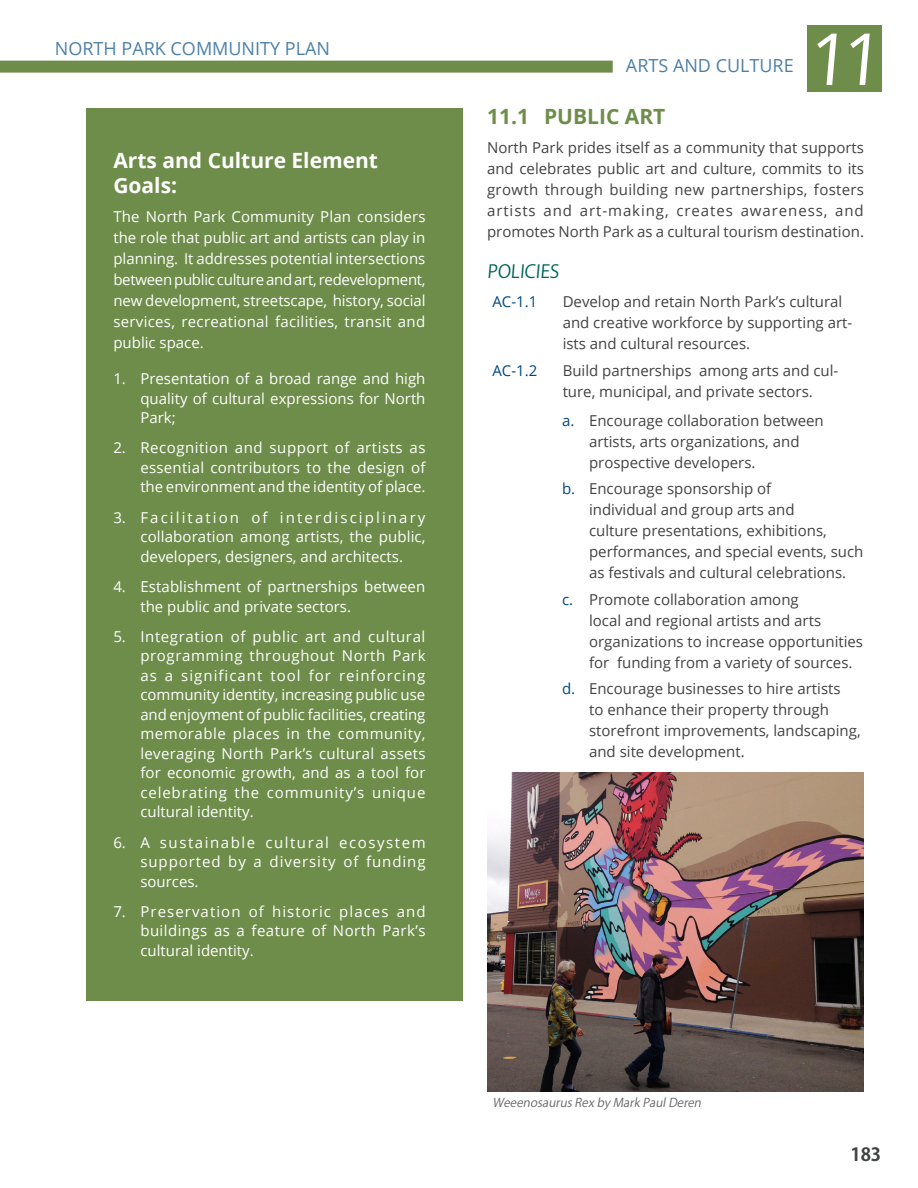
<style>
.page{position:relative;width:918px;height:1188px;background:#fff}
.page>*{position:absolute;margin:0;border:0;box-sizing:border-box;transform-origin:0 0}
.Heading_3_NP{font:72px "Open Sans";color:#fff}
.Heading_1__No_Number{font:700 21px/25.2px "Open Sans";color:#fff}
.t1{font:700 21px "Open Sans";color:#6e8d4a}
.t2{font:18px "Open Sans";color:#4d80a6}
.Policies_Header{font:18px "Koz Go Pr 6 N";color:#01665c}
.t3{font:700 18px "Koz Go Pr 6 N";color:#414243}
.Body_Text{font:15px/19.5px "Open Sans";letter-spacing:.01em;color:#fff;text-align:justify}
.Body_Text-2{font:15px/21px "Open Sans";color:#414243}
.t4{font:15px "Open Sans";color:#004980}
.t5{font:italic 12px "Koz Go Pr 6 N";color:#67676a}
.s1{color:#004980}
</style>
<div class="page">
<div style="left:0;top:61px;width:613px;height:12px;background:#6e8d4a"></div>
<div style="left:807px;top:25px;width:74px;height:67px;background:#6e8d4a"></div>
<div style="left:86px;top:108px;width:377px;height:892px;background:#6e8d4a"></div>
<img style="left:488px;top:772px;width:375px;height:319px">
<p class="t2" style="left:55px;top:36px;width:277px">NORTH PARK COMMUNITY PLAN</p>
<p class="Heading_1__No_Number" style="left:113px;top:147px;width:266px">Arts and Culture Element<br>Goals:</p>
<p class="Body_Text" style="left:113px;top:206px;width:314px;line-height:21px">The North Park Community Plan considers the role that public art and artists can play in planning. It addresses potential intersections between public culture and art, redevelopment, new development, streetscape, history, social services, recreational facilities, transit and public space.</p>
<p class="Body_Text" style="left:140px;top:369px;width:287px;text-indent:-27px">1. Presentation of a broad range and high quality of cultural expressions for North Park;</p>
<p class="Body_Text" style="left:140px;top:438px;width:287px;text-indent:-27px">2. Recognition and support of artists as essential contributors to the design of the environment and the identity of place.</p>
<p class="Body_Text" style="left:140px;top:507px;width:287px;text-indent:-27px">3. Facilitation of interdisciplinary collaboration among artists, the public, developers, designers, and architects.</p>
<p class="Body_Text" style="left:140px;top:576px;width:286px;text-indent:-27px">4. Establishment of partnerships between the public and private sectors.</p>
<p class="Body_Text" style="left:140px;top:626px;width:287px;text-indent:-27px">5. Integration of public art and cultural programming throughout North Park as a significant tool for reinforcing community identity, increasing public use and enjoyment of public facilities, creating memorable places in the community, leveraging North Park’s cultural assets for economic growth, and as a tool for celebrating the community’s unique cultural identity.</p>
<p class="Body_Text" style="left:140px;top:832px;width:287px;text-indent:-27px">6. A sustainable cultural ecosystem supported by a diversity of funding sources.</p>
<p class="Body_Text" style="left:140px;top:901px;width:287px;text-indent:-27px">7. Preservation of historic places and buildings as a feature of North Park’s cultural identity.</p>
<p class="t2" style="left:626px;top:53px;width:169px">ARTS AND CULTURE</p>
<p class="Heading_3_NP" style="left:807px;top:10px;width:84px">11</p>
<p class="t1" style="left:487px;top:102px;width:180px">11.1 PUBLIC ART</p>
<p class="Body_Text-2" style="left:487px;top:137px;width:379px;text-align:justify">North Park prides itself as a community that supports and celebrates public art and culture, commits to its growth through building new partnerships, fosters artists and art-making, creates awareness, and promotes North Park as a cultural tourism destination.</p>
<p class="Policies_Header" style="left:487px;top:262px;width:76px">POLICIES</p>
<p class="t4" style="left:492px;top:292px;width:46px">AC-1.1</p>
<p class="Body_Text-2" style="left:563px;top:291px;width:291px">Develop and retain North Park’s cultural and creative workforce by supporting art&shy;ists and cultural resources.</p>
<p class="t4" style="left:492px;top:360px;width:46px">AC-1.2</p>
<p class="Body_Text-2" style="left:563px;top:359px;width:277px">Build partnerships among arts and cul&shy;ture, municipal, and private sectors.</p>
<p class="Body_Text-2" style="left:589px;top:410px;width:236px;text-indent:-27px"><span class="s1">a.</span> Encourage collaboration between artists, arts organizations, and prospective developers.</p>
<p class="Body_Text-2" style="left:589px;top:478px;width:276px;text-indent:-27px"><span class="s1">b.</span> Encourage sponsorship of<br>individual and group arts and<br>culture presentations, exhibitions, performances, and special events, such as festivals and cultural celebrations.</p>
<p class="Body_Text-2" style="left:589px;top:588px;width:276px;text-indent:-27px"><span class="s1">c.</span> Promote collaboration among<br>local and regional artists and arts organizations to increase opportunities for funding from a variety of sources.</p>
<p class="Body_Text-2" style="left:589px;top:678px;width:273px;text-indent:-27px"><span class="s1">d.</span> Encourage businesses to hire artists<br>to enhance their property through storefront improvements, landscaping, and site development.</p>
<p class="t5" style="left:492px;top:1096px;width:214px">WeeenosaurusRexbyMarkPaulDeren</p>
<p class="t3" style="left:850px;top:1144px;width:32px">183</p>
</div>
